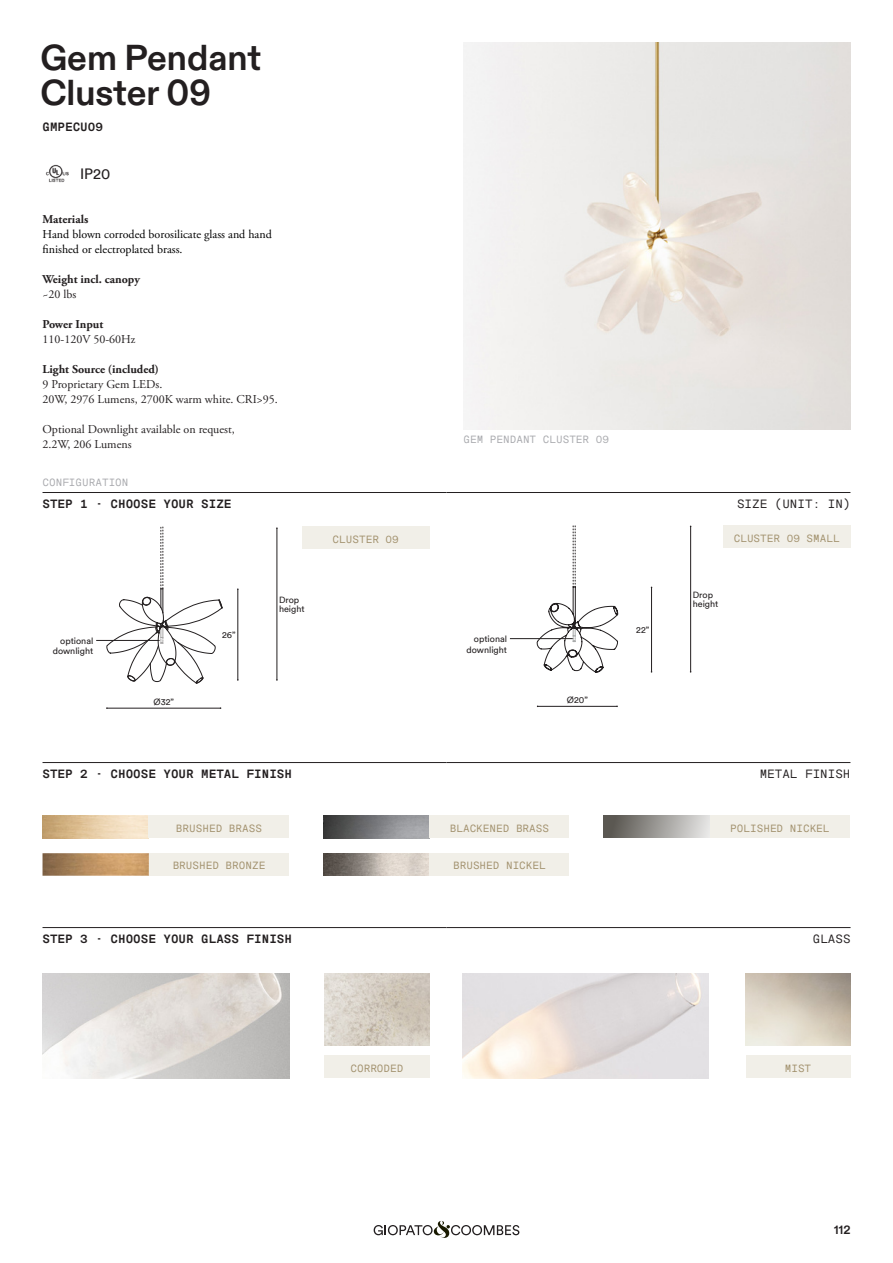
<style>
.page{position:relative;width:893px;height:1263px;background:#fff}
.page>*{position:absolute;margin:0;border:0;box-sizing:border-box;transform-origin:0 0}
._0_Titolo{font:700 36px/34.5px "ABC Diatype";color:#231f20}
.t1{font:15px "Circular TT";color:#231f20}
._1_testo{font:12px/15px "Adobe Garamond Pro";color:#231f20}
._2_Messina_Titoletti___Filetto{font:700 12px "Messina Sans Mono";color:#231f20}
._1_testo-2{font:12px "Adobe Garamond Pro";color:#000001}
._1_testo_Bold{font:700 12px "Adobe Garamond Pro";color:#231f20}
._2_Messina_Titoletti___Filetto_-_DX{font:12px "Messina Sans Mono";color:#231f20}
._2_Messina_-_Codice_commerciale{font:700 12px "Messina Sans Mono";color:#231f20}
.t2{font:700 12px "ABC Diatype";color:#231f20}
._2_1_Messina_Piccolo_TASTI{font:10.5px "Messina Sans Mono";color:#a1906c}
._2_1_Messina_Piccolo{font:10.5px "Messina Sans Mono";color:#a8a9ad}
.t3{font:9px "Circular TT";color:#231f20}
</style>
<div class="page">
<svg style="left:374px;top:1221px;width:145px;height:17px"></svg>
<hr style="left:43px;top:492px;width:403px;height:1px;background:#231f20">
<hr style="left:446px;top:492px;width:404px;height:1px;background:#231f20">
<img style="left:43px;top:816px;width:106px;height:22px">
<img style="left:323px;top:816px;width:106px;height:22px">
<img style="left:323px;top:853px;width:106px;height:23px">
<div style="left:604px;top:816px;width:106px;height:22px;background:linear-gradient(to right,#504d47,#e6e5e5)"></div>
<div style="left:149px;top:816px;width:140px;height:22px;background:#f1efe8"></div>
<div style="left:429px;top:816px;width:140px;height:22px;background:#f1efe8"></div>
<div style="left:710px;top:816px;width:140px;height:22px;background:#f1efe8"></div>
<div style="left:149px;top:853px;width:140px;height:23px;background:#f1efe8"></div>
<div style="left:429px;top:853px;width:140px;height:23px;background:#f1efe8"></div>
<img style="left:43px;top:853px;width:106px;height:23px">
<div style="left:302px;top:526px;width:127px;height:23px;background:#f1efe8"></div>
<div style="left:723px;top:526px;width:127px;height:22px;background:#f1efe8"></div>
<hr style="left:43px;top:762px;width:403px;height:1px;background:#231f20">
<hr style="left:446px;top:762px;width:404px;height:1px;background:#231f20">
<img style="left:463px;top:43px;width:387px;height:386px">
<img style="left:324px;top:973px;width:105px;height:72px">
<hr style="left:43px;top:927px;width:404px;height:1px;background:#231f20">
<hr style="left:447px;top:927px;width:403px;height:1px;background:#231f20">
<div style="left:324px;top:1056px;width:105px;height:22px;background:#f1efe8"></div>
<div style="left:746px;top:1056px;width:104px;height:22px;background:#f1efe8"></div>
<img style="left:43px;top:973px;width:246px;height:105px">
<img style="left:462px;top:973px;width:247px;height:105px">
<hr style="left:238px;top:589px;width:1px;height:91px;background:#231f20">
<hr style="left:277px;top:528px;width:1px;height:152px;background:#231f20">
<hr style="left:96px;top:640px;width:64px;height:1px;background:#231f20">
<hr style="left:107px;top:708px;width:114px;height:1px;background:#231f20">
<svg style="left:106px;top:526px;width:117px;height:158px"></svg>
<hr style="left:651px;top:587px;width:1px;height:85px;background:#231f20">
<hr style="left:690px;top:526px;width:1px;height:146px;background:#231f20">
<hr style="left:510px;top:638px;width:63px;height:1px;background:#231f20">
<hr style="left:538px;top:706px;width:79px;height:1px;background:#231f20">
<svg style="left:537px;top:526px;width:81px;height:147px"></svg>
<img style="left:45px;top:164px;width:24px;height:19px">
<p class="_0_Titolo" style="left:40px;top:42px;width:222px">Gem Pendant<br>Cluster 09</p>
<p class="_2_Messina_-_Codice_commerciale" style="left:43px;top:118px;width:62px">GMPECU09</p>
<p class="t1" style="left:80px;top:165px;width:32px">IP20</p>
<p class="_1_testo_Bold" style="left:43px;top:212px;width:47px">Materials</p>
<p class="_1_testo-2" style="left:43px;top:227px;width:231px">Hand blown corroded borosilicate glass and hand</p>
<p class="_1_testo-2" style="left:43px;top:242px;width:142px">finished or electroplated brass.</p>
<p class="_1_testo_Bold" style="left:43px;top:272px;width:99px">Weight incl. canopy</p>
<p class="_1_testo" style="left:43px;top:287px;width:35px">~20 lbs</p>
<p class="_1_testo_Bold" style="left:43px;top:317px;width:62px">Power Input</p>
<p class="_1_testo" style="left:43px;top:332px;width:94px">110-120V 50-60Hz</p>
<p class="_1_testo_Bold" style="left:43px;top:362px;width:118px">Light Source (included)</p>
<p class="_1_testo" style="left:43px;top:377px;width:121px">9 Proprietary Gem LEDs.</p>
<p class="_1_testo" style="left:43px;top:392px;width:237px">20W, 2976 Lumens, 2700K warm white. CRI&gt;95.</p>
<p class="_1_testo" style="left:43px;top:422px;width:194px">Optional Downlight available on request,<br>2.2W, 206 Lumens</p>
<p class="_2_1_Messina_Piccolo" style="left:43px;top:475px;width:87px">CONFIGURATION</p>
<p class="_2_1_Messina_Piccolo" style="left:463px;top:432px;width:147px">GEM PENDANT CLUSTER 09</p>
<p class="_2_Messina_Titoletti___Filetto" style="left:43px;top:495px;width:191px">STEP 1 - CHOOSE YOUR SIZE</p>
<p class="_2_Messina_Titoletti___Filetto_-_DX" style="left:737px;top:495px;width:115px">SIZE (UNIT: IN)</p>
<p class="t3" style="left:60px;top:635px;width:35px">optional</p>
<p class="t3" style="left:53px;top:646px;width:42px">downlight</p>
<p class="t3" style="left:153px;top:697px;width:22px">Ø32”</p>
<p class="t3" style="left:222px;top:630px;width:15px">26”</p>
<p class="t3" style="left:279px;top:595px;width:22px">Drop</p>
<p class="t3" style="left:279px;top:604px;width:27px">height</p>
<p class="_2_1_Messina_Piccolo_TASTI" style="left:333px;top:532px;width:68px">CLUSTER 09</p>
<p class="_2_1_Messina_Piccolo_TASTI" style="left:734px;top:531px;width:107px">CLUSTER 09 SMALL</p>
<p class="t3" style="left:474px;top:633px;width:35px">optional</p>
<p class="t3" style="left:466px;top:644px;width:42px">downlight</p>
<p class="t3" style="left:567px;top:695px;width:23px">Ø20”</p>
<p class="t3" style="left:636px;top:625px;width:15px">22”</p>
<p class="t3" style="left:693px;top:590px;width:22px">Drop</p>
<p class="t3" style="left:693px;top:599px;width:27px">height</p>
<p class="_2_Messina_Titoletti___Filetto" style="left:43px;top:765px;width:251px">STEP 2 - CHOOSE YOUR METAL FINISH</p>
<p class="_2_Messina_Titoletti___Filetto_-_DX" style="left:760px;top:765px;width:92px">METAL FINISH</p>
<p class="_2_1_Messina_Piccolo_TASTI" style="left:176px;top:821px;width:87px">BRUSHED BRASS</p>
<p class="_2_1_Messina_Piccolo_TASTI" style="left:450px;top:821px;width:101px">BLACKENED BRASS</p>
<p class="_2_1_Messina_Piccolo_TASTI" style="left:730px;top:821px;width:101px">POLISHED NICKEL</p>
<p class="_2_1_Messina_Piccolo_TASTI" style="left:173px;top:858px;width:94px">BRUSHED BRONZE</p>
<p class="_2_1_Messina_Piccolo_TASTI" style="left:453px;top:858px;width:94px">BRUSHED NICKEL</p>
<p class="_2_Messina_Titoletti___Filetto" style="left:43px;top:930px;width:251px">STEP 3 - CHOOSE YOUR GLASS FINISH</p>
<p class="_2_Messina_Titoletti___Filetto_-_DX" style="left:813px;top:930px;width:39px">GLASS</p>
<p class="_2_1_Messina_Piccolo_TASTI" style="left:350px;top:1061px;width:54px">CORRODED</p>
<p class="_2_1_Messina_Piccolo_TASTI" style="left:785px;top:1061px;width:28px">MIST</p>
<p class="t2" style="left:834px;top:1223px;width:18px">112</p>
</div>
